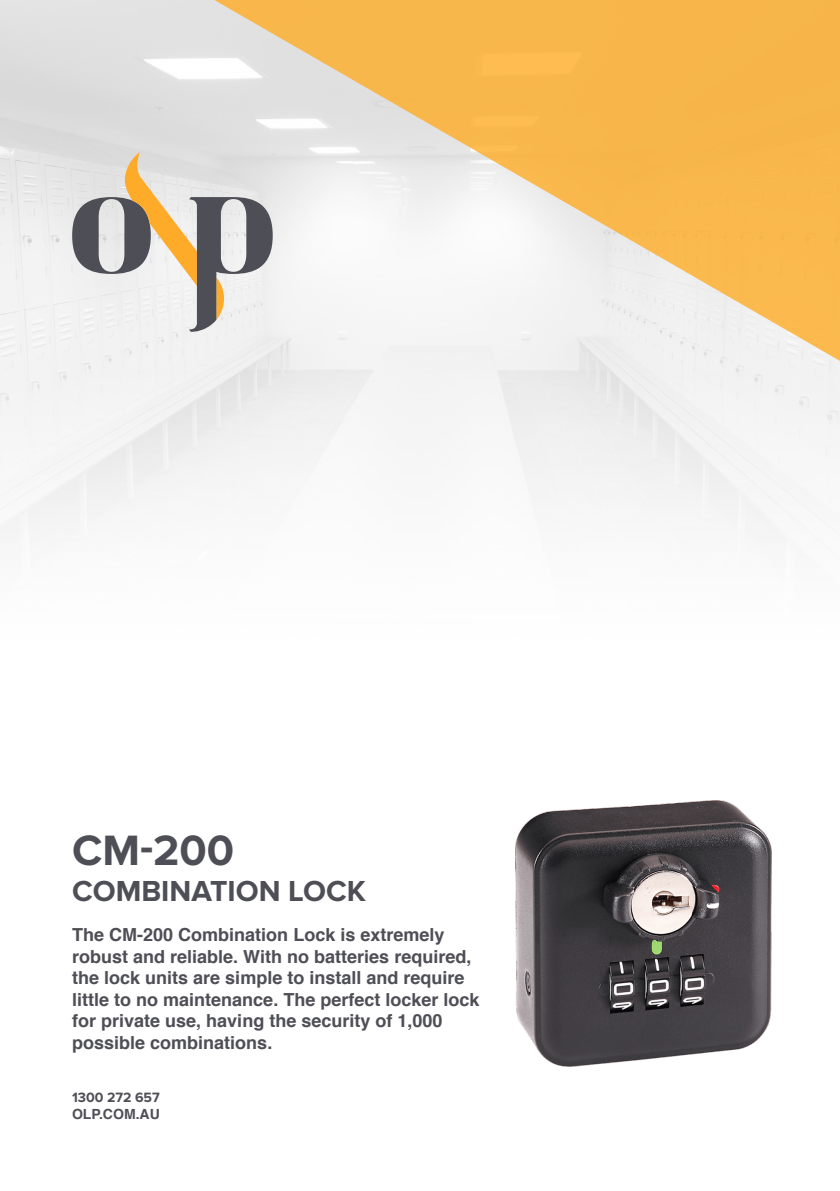
<style>
.page{position:relative;width:840px;height:1191px;background:#fff}
.page>*{position:absolute;margin:0;border:0;box-sizing:border-box;transform-origin:0 0}
.t1{font:700 44px "Proxima Nova";color:#4e4e56}
.t2{font:700 30px "Proxima Nova";color:#4e4e56}
.t3{font:700 18px/21.6px "Helvetica";color:#4e4e56}
.t4{font:700 14px "Proxima Nova";color:#4e4e56}
.t5{font:700 14px "Helvetica";color:#4e4e56}
</style>
<div class="page">
<svg style="left:164px;top:0;width:675px;height:377px"></svg>
<svg style="left:72px;top:152px;width:200px;height:180px"></svg>
<img style="left:515px;top:801px;width:256px;height:265px">
<p class="t1" style="left:72px;top:825px;width:164px">CM-200</p>
<p class="t2" style="left:72px;top:873px;width:295px">COMBINATION LOCK</p>
<p class="t3" style="left:72px;top:924px;width:409px">The CM-200 Combination Lock is extremely robust and reliable. With no batteries required, the lock units are simple to install and require little to no maintenance. The perfect locker lock for private use, having the security of 1,000 possible combinations.</p>
<p class="t4" style="left:72px;top:1089px;width:89px">1300 272 657</p>
<p class="t5" style="left:72px;top:1102px;width:89px">OLP.COM.AU</p>
</div>
